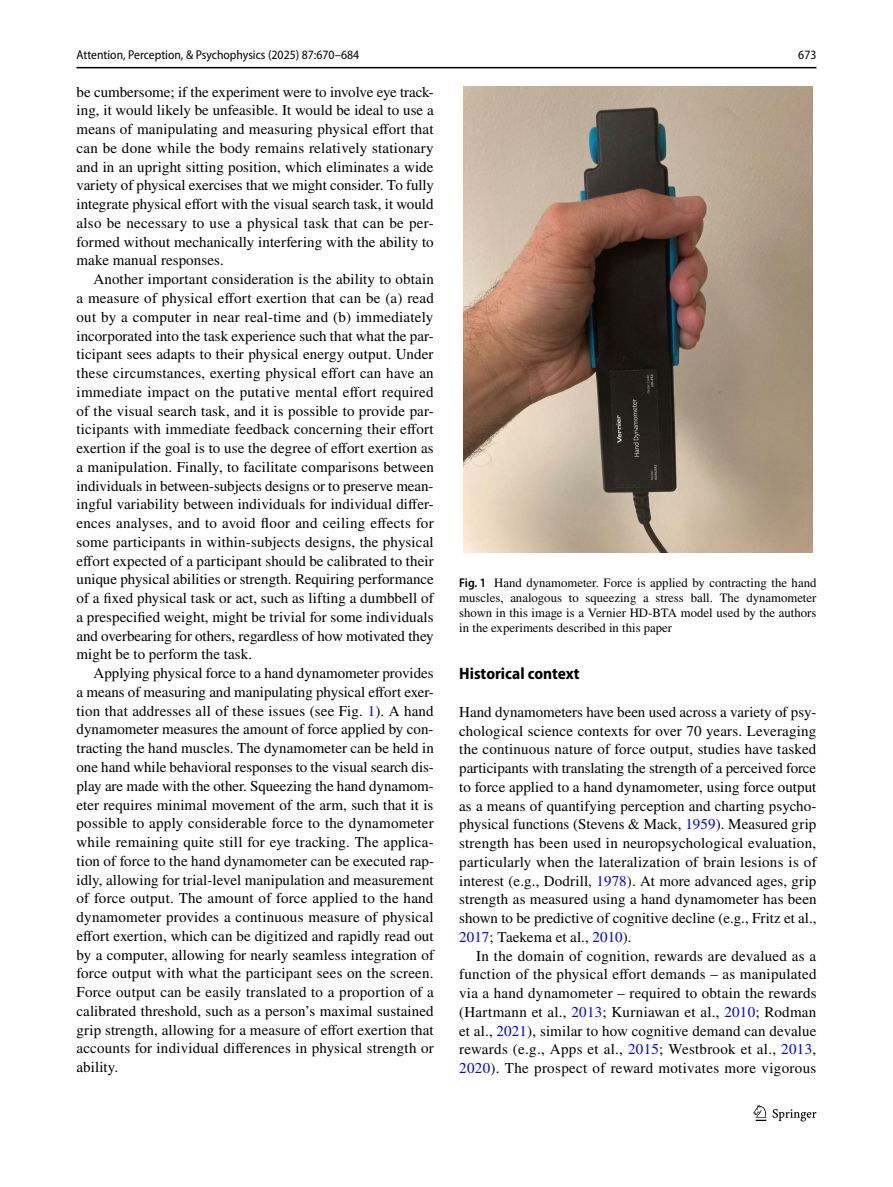
<style>
.page{position:relative;width:893px;height:1187px;background:#fff}
.page>*{position:absolute;margin:0;border:0;box-sizing:border-box;transform-origin:0 0}
.t1{font:700 semi-condensed 16.5px "Myriad Pro";color:#000}
.t2{font:15px/18.8px "STIX";letter-spacing:.005em;color:#000;text-align:justify}
.t3{font:12.75px/15px "STIX";color:#000;text-align:justify}
.t4{font:semi-condensed 12.75px "Myriad Pro";color:#000}
.s1{color:#00f}
.s2{font-family:"Myriad Pro";font-weight:600;font-stretch:semi-condensed}
</style>
<div class="page">
<hr style="left:77px;top:67px;width:739px;height:1px;background:#000">
<svg style="left:753px;top:1105px;width:13px;height:15px"></svg>
<svg style="left:773px;top:1109px;width:43px;height:12px"></svg>
<div style="left:459px;top:87px;width:357px;height:465px;background:linear-gradient(to bottom,#fff,#fff)"></div>
<img style="left:463px;top:87px;width:349px;height:465px">
<p class="t4" style="left:77px;top:48px;width:284px">Attention, Perception, &amp; Psychophysics (2025) 87:670–684</p>
<p class="t4" style="left:798px;top:48px;width:20px">673</p>
<p class="t2" style="left:77px;top:83px;width:359px">be cumbersome; if the experiment were to involve eye track&shy;ing, it would likely be unfeasible. It would be ideal to use a means of manipulating and measuring physical effort that can be done while the body remains relatively stationary and in an upright sitting position, which eliminates a wide variety of physical exercises that we might consider. To fully integrate physical effort with the visual search task, it would also be necessary to use a physical task that can be per&shy;formed without mechanically interfering with the ability to make manual responses.</p>
<p class="t2" style="left:77px;top:271px;width:359px;text-indent:17px">Another important consideration is the ability to obtain a measure of physical effort exertion that can be (a) read out by a computer in near real-time and (b) immediately incorporated into the task experience such that what the par&shy;ticipant sees adapts to their physical energy output. Under these circumstances, exerting physical effort can have an immediate impact on the putative mental effort required of the visual search task, and it is possible to provide par&shy;ticipants with immediate feedback concerning their effort exertion if the goal is to use the degree of effort exertion as a manipulation. Finally, to facilitate comparisons between individuals in between-subjects designs or to preserve mean&shy;ingful variability between individuals for individual differ&shy;ences analyses, and to avoid floor and ceiling effects for some participants in within-subjects designs, the physical effort expected of a participant should be calibrated to their unique physical abilities or strength. Requiring performance of a fixed physical task or act, such as lifting a dumbbell of a prespecified weight, might be trivial for some individuals and overbearing for others, regardless of how motivated they might be to perform the task.</p>
<p class="t2" style="left:77px;top:664px;width:359px;text-indent:17px">Applying physical force to a hand dynamometer provides a means of measuring and manipulating physical effort exer&shy;tion that addresses all of these issues (see Fig. <span class="s1">1</span>). A hand dynamometer measures the amount of force applied by con&shy;tracting the hand muscles. The dynamometer can be held in one hand while behavioral responses to the visual search dis&shy;play are made with the other. Squeezing the hand dynamom&shy;eter requires minimal movement of the arm, such that it is possible to apply considerable force to the dynamometer while remaining quite still for eye tracking. The applica&shy;tion of force to the hand dynamometer can be executed rap&shy;idly, allowing for trial-level manipulation and measurement of force output. The amount of force applied to the hand dynamometer provides a continuous measure of physical effort exertion, which can be digitized and rapidly read out by a computer, allowing for nearly seamless integration of force output with what the participant sees on the screen.<br>Force output can be easily translated to a proportion of a calibrated threshold, such as a person’s maximal sustained grip strength, allowing for a measure of effort exertion that accounts for individual differences in physical strength or ability.</p>
<p class="t1" style="left:459px;top:664px;width:122px">Historical context</p>
<p class="t3" style="left:459px;top:576px;width:359px"><span class="s2">Fig. 1</span> Hand dynamometer. Force is applied by contracting the hand muscles, analogous to squeezing a stress ball. The dynamometer shown in this image is a Vernier HD-BTA model used by the authors in the experiments described in this paper</p>
<p class="t2" style="left:459px;top:703px;width:359px">Hand dynamometers have been used across a variety of psy&shy;chological science contexts for over 70 years. Leveraging the continuous nature of force output, studies have tasked participants with translating the strength of a perceived force to force applied to a hand dynamometer, using force output as a means of quantifying perception and charting psycho&shy;physical functions (Stevens &amp; Mack, <span class="s1">1959</span>). Measured grip strength has been used in neuropsychological evaluation, particularly when the lateralization of brain lesions is of interest (e.g., Dodrill, <span class="s1">1978</span>). At more advanced ages, grip strength as measured using a hand dynamometer has been shown to be predictive of cognitive decline (e.g., Fritz et al., <span class="s1">2017</span>; Taekema et al., <span class="s1">2010</span>).</p>
<p class="t2" style="left:459px;top:947px;width:359px;text-indent:17px">In the domain of cognition, rewards are devalued as a function of the physical effort demands – as manipulated via a hand dynamometer – required to obtain the rewards (Hartmann et al., <span class="s1">2013</span>; Kurniawan et al., <span class="s1">2010</span>; Rodman et al., <span class="s1">2021</span>), similar to how cognitive demand can devalue rewards (e.g., Apps et al., <span class="s1">2015</span>; Westbrook et al., <span class="s1">2013</span>, <span class="s1">2020</span>). The prospect of reward motivates more vigorous</p>
</div>
